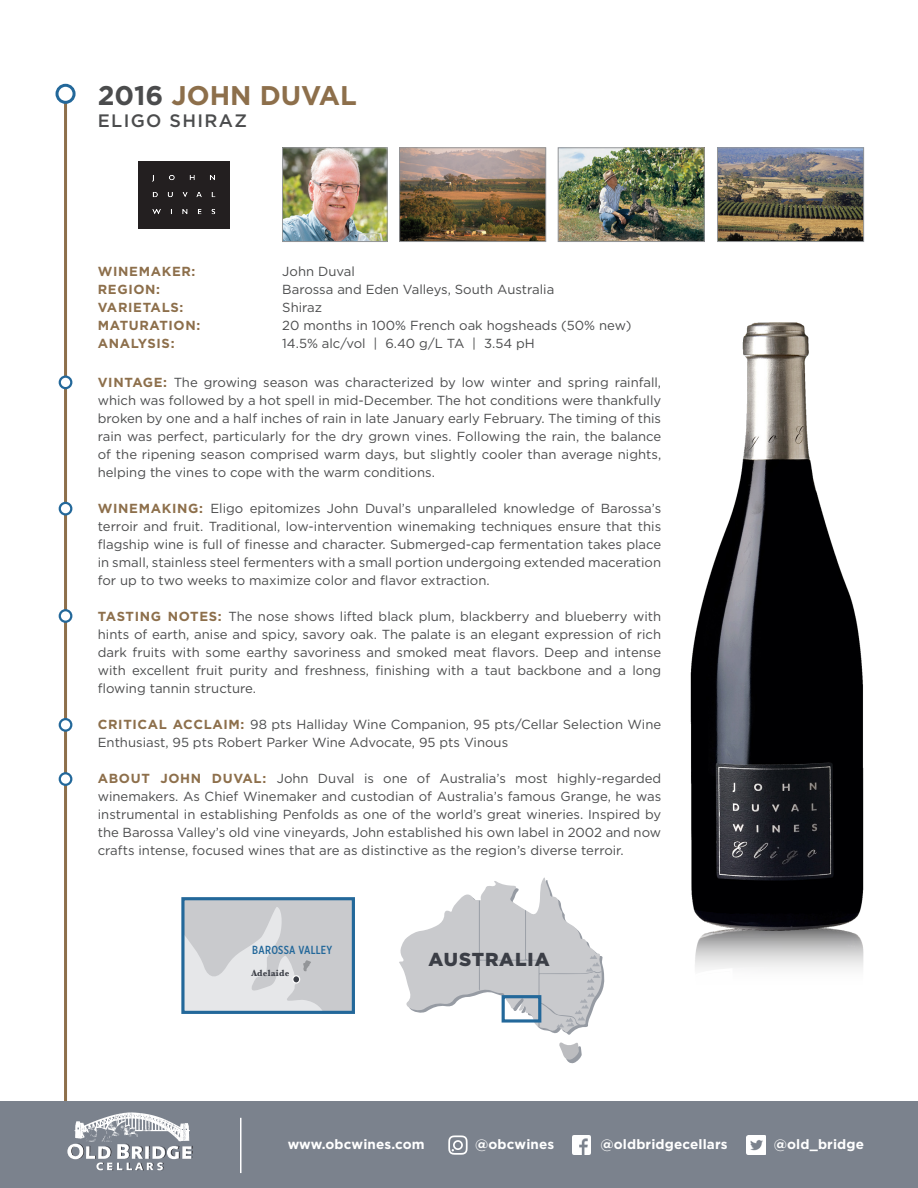
<style>
.page{position:relative;width:918px;height:1188px;background:#fff}
.page>*{position:absolute;margin:0;border:0;box-sizing:border-box;transform-origin:0 0}
.t1{font:700 27px "Gotham";color:#8d6f4b}
.t2{font:900 18.75px "Gotham";letter-spacing:.05em;color:#3b3e46}
.t3{font:500 18px "Gotham";letter-spacing:.075em;color:#4b4c4d}
.space{font:700 13.5px "Gotham";letter-spacing:.01em;color:#fff}
.Tasting_Notes_Paragr{font:13.2px/18px "Gotham";color:#4b4c4d;text-align:justify}
.Tasting_Notes_Paragr-2{font:700 13.2px "Gotham";letter-spacing:.05em;color:#8d6f4b}
.t4{font:500 11.7px "Gotham X Narrow";letter-spacing:.025em;color:#23689a}
.t5{font:700 9.3px "Baskerville";letter-spacing:.025em;color:#3b3e46;scale:.94 1}
.s1{color:#4b4c4d}
.s2{font-weight:700;color:#8d6f4b}
</style>
<div class="page">
<img style="left:690px;top:322px;width:174px;height:620px">
<div style="left:138px;top:162px;width:91px;height:66px;background:#231f20"></div>
<hr style="left:64px;top:85px;width:3px;height:1026px;background:#8d6f4b">
<img style="left:284px;top:149px;width:102px;height:91px">
<div style="left:282px;top:147px;width:106px;height:95px;border:1px solid #939598"></div>
<img style="left:560px;top:149px;width:143px;height:91px">
<div style="left:558px;top:147px;width:147px;height:95px;border:1px solid #939598"></div>
<img style="left:401px;top:149px;width:143px;height:91px">
<div style="left:399px;top:147px;width:147px;height:95px;border:1px solid #939598"></div>
<div style="left:57px;top:85px;width:17px;height:17px;background:#fff;border-radius:50%"></div>
<div style="left:56px;top:84px;width:20px;height:20px;border:3px solid #23689a;border-radius:50%"></div>
<img style="left:719px;top:149px;width:143px;height:91px">
<div style="left:717px;top:147px;width:147px;height:95px;border:1px solid #939598"></div>
<div style="left:60px;top:503px;width:11px;height:11px;background:#fff;border-radius:50%"></div>
<div style="left:59px;top:502px;width:13px;height:14px;border:2px solid #23689a;border-radius:50%"></div>
<div style="left:60px;top:719px;width:11px;height:12px;background:#fff;border-radius:50%"></div>
<div style="left:59px;top:718px;width:13px;height:14px;border:2px solid #23689a;border-radius:50%"></div>
<div style="left:60px;top:773px;width:11px;height:12px;background:#fff;border-radius:50%"></div>
<div style="left:59px;top:772px;width:13px;height:14px;border:2px solid #23689a;border-radius:50%"></div>
<div style="left:60px;top:377px;width:11px;height:11px;background:#fff;border-radius:50%"></div>
<div style="left:59px;top:376px;width:13px;height:13px;border:2px solid #23689a;border-radius:50%"></div>
<div style="left:60px;top:610px;width:11px;height:12px;background:#fff;border-radius:50%"></div>
<div style="left:59px;top:609px;width:13px;height:14px;border:2px solid #23689a;border-radius:50%"></div>
<svg style="left:185px;top:901px;width:166px;height:109px"></svg>
<div style="left:181px;top:897px;width:174px;height:117px;border:3px solid #23689a"></div>
<div style="left:293px;top:976px;width:7px;height:7px;background:#3b3e46;border-radius:50%"></div>
<div style="left:292px;top:975px;width:8px;height:9px;border:1px solid #fff;border-radius:50%"></div>
<svg style="left:559px;top:1042px;width:23px;height:22px"></svg>
<svg style="left:399px;top:878px;width:206px;height:157px"></svg>
<div style="left:0;top:1102px;width:918px;height:86px;background:#7b828d"></div>
<img style="left:572px;top:1136px;width:19px;height:18px">
<img style="left:747px;top:1135px;width:19px;height:20px">
<svg style="left:448px;top:1135px;width:20px;height:20px"></svg>
<svg style="left:67px;top:1145px;width:4px;height:13px"></svg>
<img style="left:74px;top:1112px;width:115px;height:30px">
<img style="left:71px;top:1144px;width:122px;height:27px">
<hr style="left:240px;top:1118px;width:2px;height:55px;background:#fff">
<p class="t1" style="left:98px;top:79px;width:261px"><span class="s1">2016</span> JOHN DUVAL</p>
<p class="t3" style="left:98px;top:110px;width:151px">ELIGO SHIRAZ</p>
<p class="Tasting_Notes_Paragr-2" style="left:98px;top:263px;width:99px">WINEMAKER:</p>
<p class="Tasting_Notes_Paragr" style="left:282px;top:262px;width:74px">John Duval</p>
<p class="Tasting_Notes_Paragr-2" style="left:98px;top:281px;width:64px">REGION:</p>
<p class="Tasting_Notes_Paragr" style="left:282px;top:280px;width:274px">Barossa and Eden Valleys, South Australia</p>
<p class="Tasting_Notes_Paragr-2" style="left:98px;top:299px;width:87px">VARIETALS:</p>
<p class="Tasting_Notes_Paragr" style="left:282px;top:298px;width:41px">Shiraz</p>
<p class="Tasting_Notes_Paragr-2" style="left:98px;top:317px;width:104px">MATURATION:</p>
<p class="Tasting_Notes_Paragr" style="left:282px;top:316px;width:351px">20 months in 100% French oak hogsheads (50% new)</p>
<p class="Tasting_Notes_Paragr-2" style="left:98px;top:335px;width:78px">ANALYSIS:</p>
<p class="Tasting_Notes_Paragr" style="left:282px;top:334px;width:254px">14.5% alc/vol | 6.40 g/L TA | 3.54 pH</p>
<p class="Tasting_Notes_Paragr" style="left:98px;top:373px;width:565px"><span class="s2">VINTAGE:</span> The growing season was characterized by low winter and spring rainfall, which was followed by a hot spell in mid-December. The hot conditions were thankfully broken by one and a half inches of rain in late January early February. The timing of this rain was perfect, particularly for the dry grown vines. Following the rain, the balance of the ripening season comprised warm days, but slightly cooler than average nights, helping the vines to cope with the warm conditions.</p>
<p class="Tasting_Notes_Paragr" style="left:98px;top:499px;width:565px"><span class="s2">WINEMAKING:</span> Eligo epitomizes John Duval’s unparalleled knowledge of Barossa’s terroir and fruit. Traditional, low-intervention winemaking techniques ensure that this flagship wine is full of finesse and character. Submerged-cap fermentation takes place in small, stainless steel fermenters with a small portion undergoing extended maceration for up to two weeks to maximize color and flavor extraction.</p>
<p class="Tasting_Notes_Paragr" style="left:98px;top:607px;width:565px"><span class="s2">TASTING NOTES:</span> The nose shows lifted black plum, blackberry and blueberry with hints of earth, anise and spicy, savory oak. The palate is an elegant expression of rich dark fruits with some earthy savoriness and smoked meat flavors. Deep and intense with excellent fruit purity and freshness, finishing with a taut backbone and a long flowing tannin structure.</p>
<p class="Tasting_Notes_Paragr" style="left:98px;top:715px;width:565px"><span class="s2">CRITICAL ACCLAIM:</span> 98 pts Halliday Wine Companion, 95 pts/Cellar Selection Wine<br>Enthusiast, 95 pts Robert Parker Wine Advocate, 95 pts Vinous</p>
<p class="Tasting_Notes_Paragr" style="left:98px;top:769px;width:565px"><span class="s2">ABOUT JOHN DUVAL:</span> John Duval is one of Australia’s most highly-regarded winemakers. As Chief Winemaker and custodian of Australia’s famous Grange, he was instrumental in establishing Penfolds as one of the world’s great wineries. Inspired by the Barossa Valley’s old vine vineyards, John established his own label in 2002 and now crafts intense, focused wines that are as distinctive as the region’s diverse terroir.</p>
<p class="t4" style="left:252px;top:943px;width:82px">BAROSSA VALLEY</p>
<p class="t5" style="left:251px;top:966px;width:42px">Adelaide</p>
<p class="t2" style="left:429px;top:947px;width:123px">AUSTRALIA</p>
<p class="space" style="left:288px;top:1136px;width:139px">www.obcwines.com</p>
<p class="space" style="left:475px;top:1136px;width:81px">@obcwines</p>
<p class="space" style="left:600px;top:1136px;width:129px">@oldbridgecellars</p>
<p class="space" style="left:774px;top:1136px;width:92px">@old_bridge</p>
</div>
